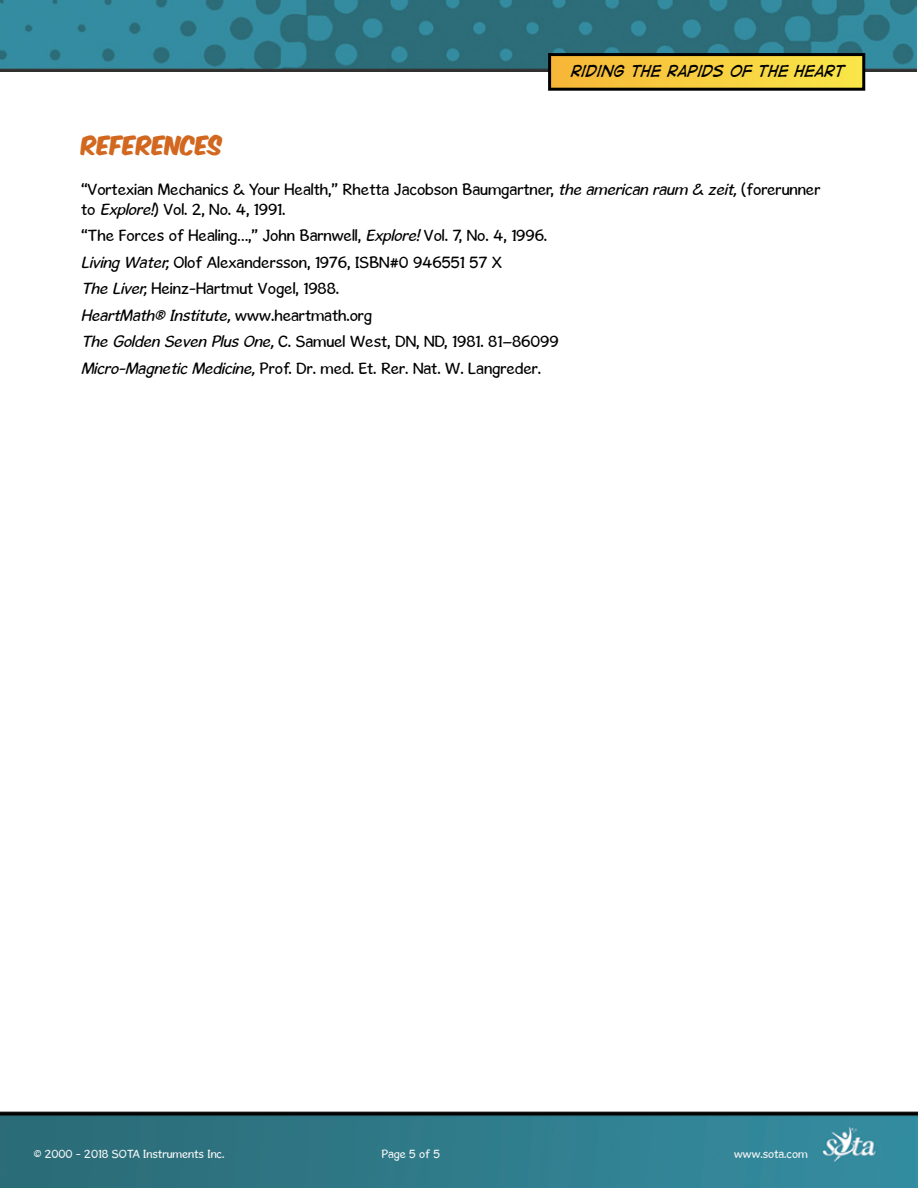
<style>
.page{position:relative;width:918px;height:1188px;background:#fff}
.page>*{position:absolute;margin:0;border:0;box-sizing:border-box;transform-origin:0 0}
.t1{font:22.5px "Komika Axis";color:#d2681f}
.t2{font:16.5px/26.5px "Gosmick Sans";color:#000}
.t3{font:italic 15px "Digital Strip";color:#000}
.t4{font:12px "Gosmick Sans";color:#f5f6f6}
.s1{font-style:italic}
</style>
<div class="page">
<img style="left:0;top:0;width:917px;height:72px">
<img style="left:0;top:1111px;width:918px;height:77px">
<div style="left:550px;top:55px;width:314px;height:34px;background:linear-gradient(to right,#f7b638,#fae849)"></div>
<div style="left:548px;top:53px;width:317px;height:38px;border:3px solid #000"></div>
<p class="t3" style="left:571px;top:63px;width:275px">RIDING THE RAPIDS OF THE HEART</p>
<h1 class="t1" style="left:81px;top:134px;width:143px">REFERENCES</h1>
<p class="t2" style="left:81px;top:179px;width:741px;line-height:19.8px">“Vortexian Mechanics &amp; Your Health,” Rhetta Jacobson Baumgartner, <span class="s1">the american raum &amp; zeit,</span> (forerunner to <span class="s1">Explore!</span>) Vol. 2, No. 4, 1991.</p>
<p class="t2" style="left:81px;top:222px;width:479px">“The Forces of Healing…,” John Barnwell, <span class="s1">Explore!</span> Vol. 7, No. 4, 1996.<br><span class="s1">Living Water,</span> Olof Alexandersson, 1976, ISBN#0 946551 57 X<br><span class="s1">The Liver,</span> Heinz-Hartmut Vogel, 1988.<br><span class="s1">HeartMath® Institute,</span> www.heartmath.org<br><span class="s1">The Golden Seven Plus One,</span> C. Samuel West, DN, ND, 1981. 81–86099<br><span class="s1">Micro-Magnetic Medicine,</span> Prof. Dr. med. Et. Rer. Nat. W. Langreder.</p>
<p class="t4" style="left:34px;top:1146px;width:192px">© 2000 - 2018 SOTA Instruments Inc.</p>
<p class="t4" style="left:381px;top:1146px;width:60px">Page 5 of 5</p>
<p class="t4" style="left:734px;top:1146px;width:75px">www.sota.com</p>
</div>
